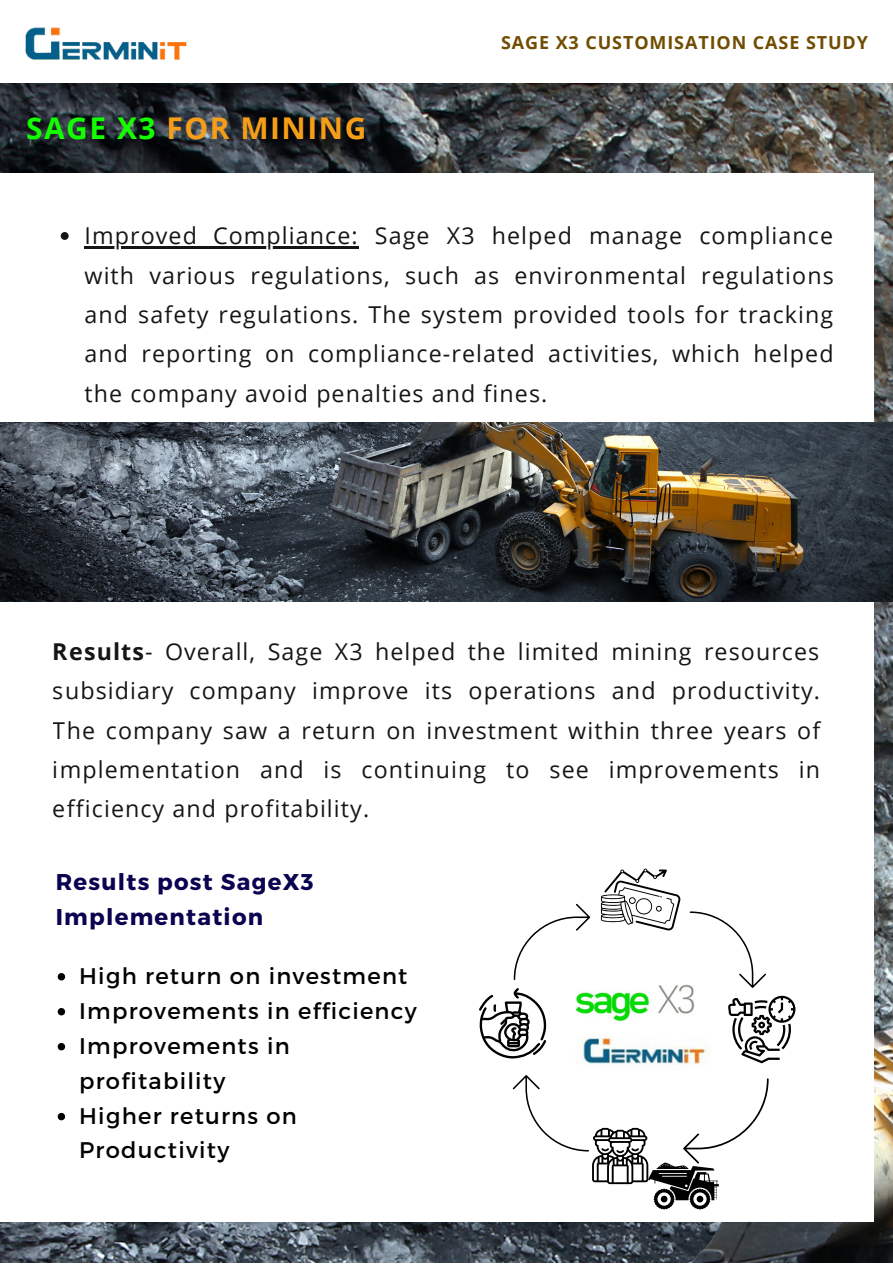
<style>
.page{position:relative;width:893px;height:1264px;background:#fff}
.page>*{position:absolute;margin:0;border:0;box-sizing:border-box;transform-origin:0 0}
.t1{font:700 30px "Open Sans";letter-spacing:.05em;color:#f79e18}
.t2{font:23.25px/39.3px "Open Sans";letter-spacing:.05em;color:#121212;text-align:justify}
.t3{font:700 22.8px/35.2px "Montserrat";letter-spacing:.055em;color:#090350}
.t4{font:22.65px/35px "Montserrat";letter-spacing:.055em;color:#000}
.t5{font:700 18px "Open Sans";letter-spacing:.05em;color:#704d00}
.s1{color:#14ff00}
.s2{font-weight:700}
</style>
<div class="page">
<img style="left:0;top:83px;width:892px;height:1179px">
<div style="left:0;top:174px;width:873px;height:1047px;background:#fff"></div>
<img style="left:0;top:423px;width:892px;height:178px">
<img style="left:25px;top:27px;width:162px;height:33px">
<svg style="left:601px;top:868px;width:79px;height:62px"></svg>
<svg style="left:728px;top:995px;width:67px;height:68px"></svg>
<svg style="left:479px;top:988px;width:67px;height:70px"></svg>
<svg style="left:689px;top:911px;width:77px;height:76px"></svg>
<svg style="left:512px;top:1075px;width:256px;height:134px"></svg>
<svg style="left:513px;top:903px;width:77px;height:77px"></svg>
<img style="left:576px;top:984px;width:118px;height:37px">
<img style="left:580px;top:1037px;width:130px;height:28px">
<svg style="left:61px;top:232px;width:8px;height:8px"></svg>
<hr style="left:84px;top:247px;width:275px;height:2px;background:#121212">
<svg style="left:58px;top:973px;width:7px;height:7px"></svg>
<svg style="left:58px;top:1008px;width:7px;height:7px"></svg>
<svg style="left:58px;top:1043px;width:7px;height:7px"></svg>
<svg style="left:58px;top:1112px;width:7px;height:8px"></svg>
<p class="t1" style="left:26px;top:107px;width:342px"><span class="s1">SAGE X3</span> FOR MINING</p>
<p class="t5" style="left:501px;top:30px;width:368px">SAGE X3 CUSTOMISATION CASE STUDY</p>
<p class="t2" style="left:84px;top:216px;width:750px">Improved Compliance: Sage X3 helped manage compliance with various regulations, such as environmental regulations and safety regulations. The system provided tools for tracking and reporting on compliance-related activities, which helped the company avoid penalties and fines.</p>
<p class="t2" style="left:53px;top:631px;width:768px"><span class="s2">Results</span>- Overall, Sage X3 helped the limited mining resources subsidiary company improve its operations and productivity.<br>The company saw a return on investment within three years of implementation and is continuing to see improvements in efficiency and profitability.</p>
<p class="t3" style="left:56px;top:863px;width:259px">Results post SageX3<br>Implementation</p>
<p class="t4" style="left:79px;top:956px;width:339px">High return on investment<br>Improvements in efficiency<br>Improvements in profitability<br>Higher returns on<br>Productivity</p>
</div>
